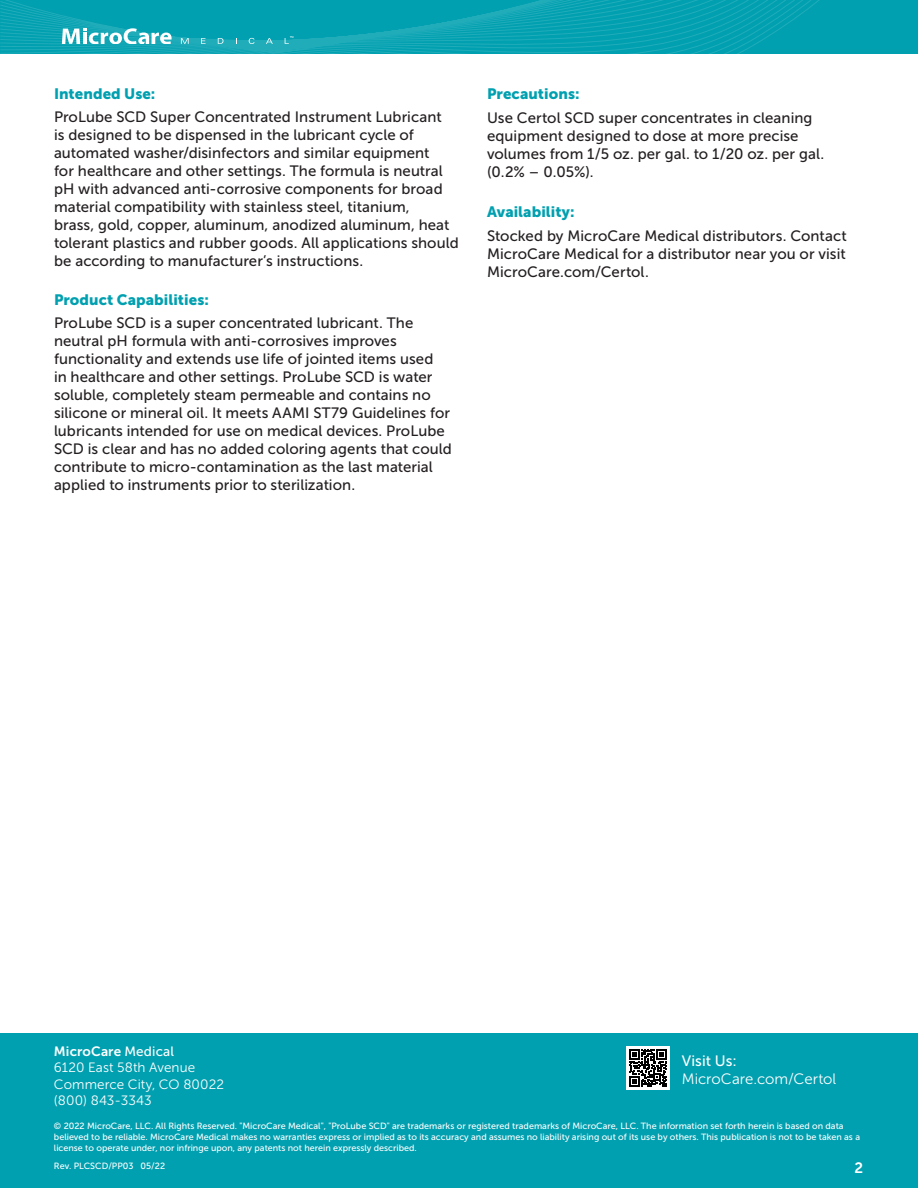
<style>
.page{position:relative;width:918px;height:1188px;background:#fff}
.page>*{position:absolute;margin:0;border:0;box-sizing:border-box;transform-origin:0 0}
.Paragraph{font:15px/18px "Museo Sans 500";letter-spacing:.005em;color:#231f20}
.t1{font:15px "Museo Sans 900";letter-spacing:.005em;color:#00a0b0}
.t2{font:15px "Museo Sans 300";letter-spacing:.005em;color:#fff}
.t3{font:15px "Museo Sans 500";letter-spacing:.005em;color:#fff}
.t4{font:15px "Museo Sans 700";color:#fff}
.t5{font:13.5px/16.2px "Museo Sans 300";letter-spacing:.005em;color:#fff}
.t6{font:13.5px "Museo Sans 700";letter-spacing:.01em;color:#fff}
.t7{font:9px/10.8px "Museo Sans 500";color:#fff}
.s1{font-family:"Museo Sans 500"}
</style>
<div class="page">
<svg style="left:0;top:0;width:918px;height:54px;background:#06a2b1"></svg>
<svg style="left:62px;top:28px;width:110px;height:16px"></svg>
<svg style="left:181px;top:38px;width:8px;height:6px"></svg>
<svg style="left:201px;top:38px;width:5px;height:6px"></svg>
<svg style="left:218px;top:38px;width:5px;height:6px"></svg>
<svg style="left:249px;top:38px;width:6px;height:6px"></svg>
<svg style="left:266px;top:38px;width:7px;height:6px"></svg>
<svg style="left:285px;top:36px;width:8px;height:8px"></svg>
<div style="left:0;top:1033px;width:918px;height:155px;background:#00a0b0"></div>
<div style="left:627px;top:1046px;width:43px;height:44px;background:#fff"></div>
<svg style="left:629px;top:1049px;width:37px;height:37px"></svg>
<p class="t1" style="left:54px;top:86px;width:103px">Intended Use:</p>
<p class="Paragraph" style="left:54px;top:108px;width:406px">ProLube SCD Super Concentrated Instrument Lubricant<br>is designed to be dispensed in the lubricant cycle of automated washer/disinfectors and similar equipment<br>for healthcare and other settings. The formula is neutral pH with advanced anti-corrosive components for broad material compatibility with stainless steel, titanium,<br>brass, gold, copper, aluminum, anodized aluminum, heat tolerant plastics and rubber goods. All applications should be according to manufacturer’s instructions.</p>
<p class="t1" style="left:54px;top:291px;width:156px">Product Capabilities:</p>
<p class="Paragraph" style="left:54px;top:313px;width:399px">ProLube SCD is a super concentrated lubricant. The neutral pH formula with anti-corrosives improves functionality and extends use life of jointed items used<br>in healthcare and other settings. ProLube SCD is water soluble, completely steam permeable and contains no silicone or mineral oil. It meets AAMI ST79 Guidelines for lubricants intended for use on medical devices. ProLube SCD is clear and has no added coloring agents that could contribute to micro-contamination as the last material applied to instruments prior to sterilization.</p>
<p class="t1" style="left:487px;top:86px;width:94px">Precautions:</p>
<p class="Paragraph" style="left:487px;top:109px;width:327px">Use Certol SCD super concentrates in cleaning equipment designed to dose at more precise</p>
<p class="Paragraph" style="left:487px;top:145px;width:339px">volumes from 1/5 oz. per gal. to 1/20 oz. per gal.</p>
<p class="Paragraph" style="left:487px;top:163px;width:108px">(0.2% – 0.05%).</p>
<p class="t1" style="left:487px;top:203px;width:89px">Availability:</p>
<p class="Paragraph" style="left:487px;top:227px;width:361px;text-align:justify">Stocked by MicroCare Medical distributors. Contact MicroCare Medical for a distributor near you or visit MicroCare.com/Certol.</p>
<p class="t6" style="left:54px;top:1044px;width:122px">MicroCare <span class="s1">Medical</span></p>
<p class="t5" style="left:54px;top:1060px;width:172px">6120 East 58th Avenue<br>Commerce City, CO 80022 (800) 843-3343</p>
<p class="t3" style="left:682px;top:1052px;width:56px">Visit Us:</p>
<p class="t2" style="left:682px;top:1070px;width:156px">MicroCare.com/Certol</p>
<p class="t7" style="left:54px;top:1121px;width:808px">© 2022 MicroCare, LLC. All Rights Reserved. "MicroCare Medical", "ProLube SCD" are trademarks or registered trademarks of MicroCare, LLC. The information set forth herein is based on data believed to be reliable. MicroCare Medical makes no warranties express or implied as to its accuracy and assumes no liability arising out of its use by others. This publication is not to be taken as a license to operate under, nor infringe upon, any patents not herein expressly described.</p>
<p class="t7" style="left:54px;top:1160px;width:113px">Rev. PLCSCD/PP03 05/22</p>
<p class="t4" style="left:855px;top:1160px;width:10px">2</p>
</div>
